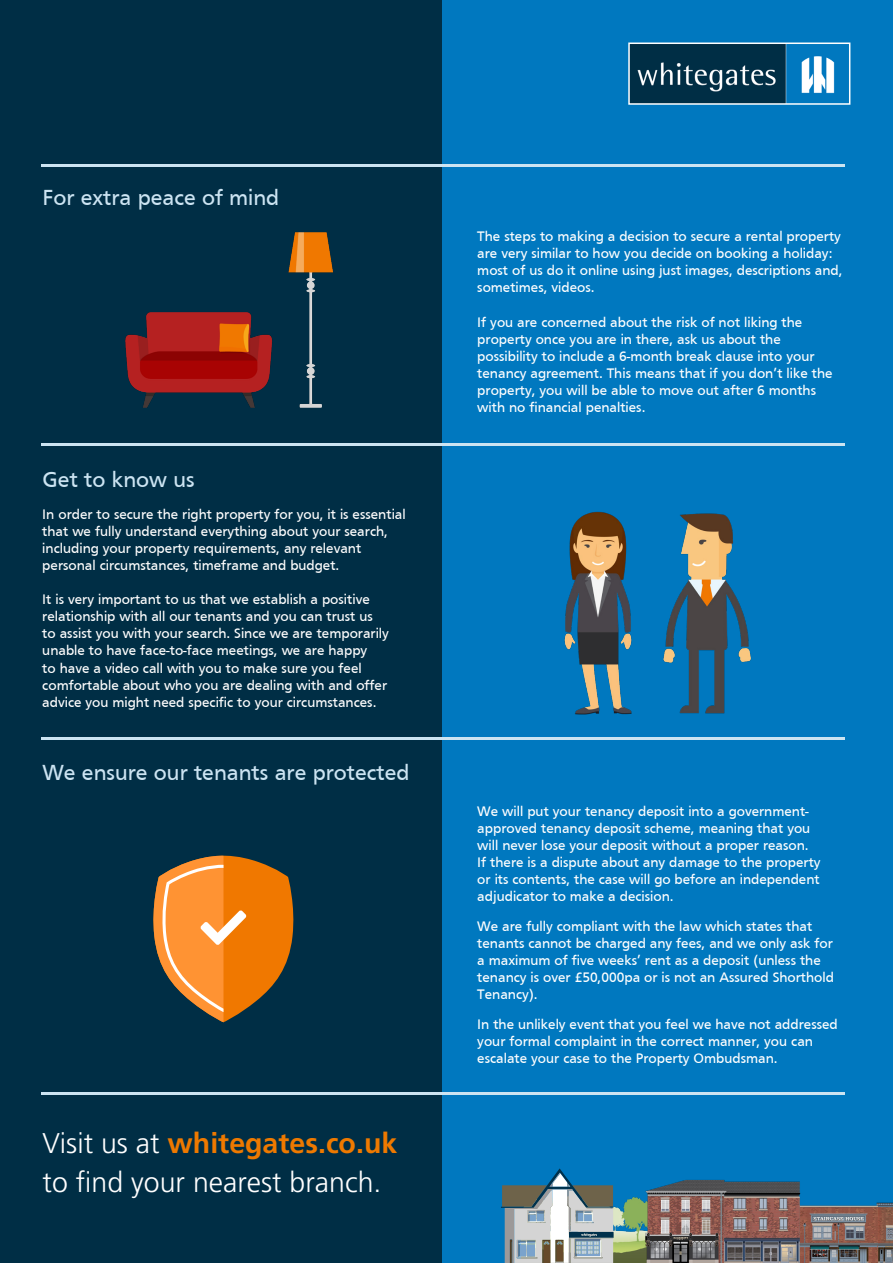
<style>
.page{position:relative;width:893px;height:1263px;background:#002e45}
.page>*{position:absolute;margin:0;border:0;box-sizing:border-box;transform-origin:0 0}
.t1{font:700 28.5px "Frutiger";color:#ee7900}
.t2{font:300 28.5px "Frutiger";color:#fff}
.t3{font:22.5px "Frutiger";color:#cce4f2}
.t4{font:14.25px/17.1px "Frutiger";color:#fff}
.s1{font-weight:300;color:#fff}
</style>
<div class="page">
<div style="left:442px;top:0;width:451px;height:1263px;background:#0078bf"></div>
<hr style="left:41px;top:164px;width:804px;height:2px;background:#cce4f2">
<hr style="left:41px;top:443px;width:804px;height:2px;background:#cce4f2">
<hr style="left:41px;top:737px;width:804px;height:2px;background:#cce4f2">
<hr style="left:41px;top:1093px;width:804px;height:2px;background:#cce4f2">
<svg style="left:153px;top:855px;width:141px;height:167px"></svg>
<img style="left:663px;top:513px;width:88px;height:201px">
<img style="left:631px;top:46px;width:204px;height:56px">
<div style="left:628px;top:43px;width:222px;height:62px;border:2px solid #fff"></div>
<img style="left:564px;top:511px;width:68px;height:203px">
<img style="left:614px;top:1196px;width:71px;height:67px">
<svg style="left:501px;top:1168px;width:113px;height:95px"></svg>
<img style="left:637px;top:1179px;width:256px;height:83px">
<img style="left:125px;top:232px;width:208px;height:176px">
<p class="t3" style="left:43px;top:185px;width:238px">For extra peace of mind</p>
<p class="t3" style="left:43px;top:467px;width:154px">Get to know us</p>
<p class="t4" style="left:42px;top:505px;width:365px">In order to secure the right property for you, it is essential that we fully understand everything about your search, including your property requirements, any relevant personal circumstances, timeframe and budget.</p>
<p class="t4" style="left:42px;top:591px;width:348px">It is very important to us that we establish a positive relationship with all our tenants and you can trust us to assist you with your search. Since we are temporarily unable to have face-to-face meetings, we are happy<br>to have a video call with you to make sure you feel comfortable about who you are dealing with and offer advice you might need specific to your circumstances.</p>
<p class="t3" style="left:43px;top:760px;width:368px">We ensure our tenants are protected</p>
<p class="t1" style="left:43px;top:1126px;width:356px"><span class="s1">Visit us at</span> whitegates.co.uk</p>
<p class="t2" style="left:43px;top:1166px;width:340px">to find your nearest branch.</p>
<p class="t4" style="left:477px;top:228px;width:367px">The steps to making a decision to secure a rental property are very similar to how you decide on booking a holiday: most of us do it online using just images, descriptions and, sometimes, videos.</p>
<p class="t4" style="left:477px;top:313px;width:357px">If you are concerned about the risk of not liking the property once you are in there, ask us about the possibility to include a 6-month break clause into your tenancy agreement. This means that if you don’t like the property, you will be able to move out after 6 months with no financial penalties.</p>
<p class="t4" style="left:477px;top:802px;width:345px">We will put your tenancy deposit into a government&shy;approved tenancy deposit scheme, meaning that you will never lose your deposit without a proper reason.<br>If there is a dispute about any damage to the property or its contents, the case will go before an independent adjudicator to make a decision.</p>
<p class="t4" style="left:477px;top:917px;width:358px">We are fully compliant with the law which states that tenants cannot be charged any fees, and we only ask for a maximum of five weeks’ rent as a deposit (unless the tenancy is over £50,000pa or is not an Assured Shorthold Tenancy).</p>
<p class="t4" style="left:477px;top:1016px;width:362px">In the unlikely event that you feel we have not addressed your formal complaint in the correct manner, you can escalate your case to the Property Ombudsman.</p>
</div>
